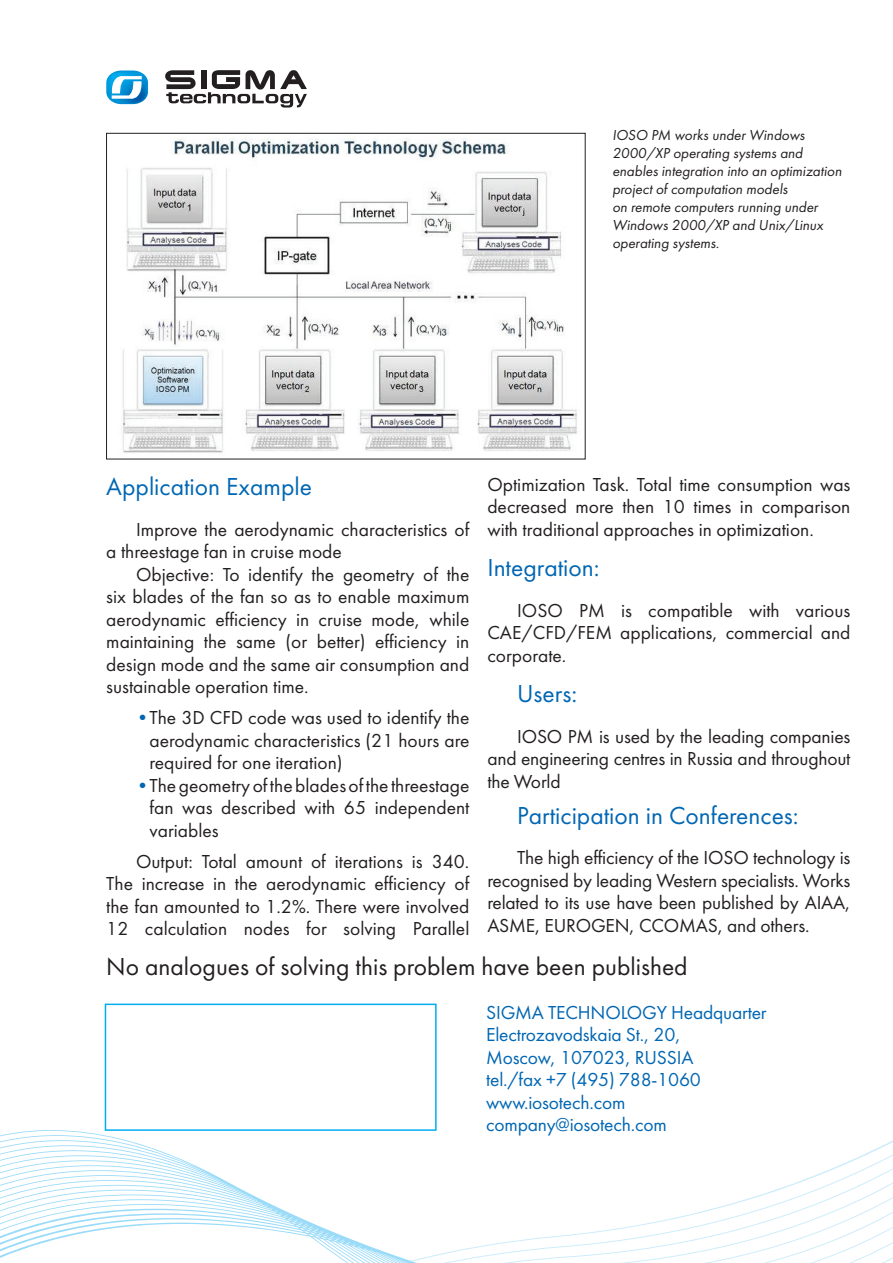
<style>
.page{position:relative;width:893px;height:1263px;background:#fff}
.page>*{position:absolute;margin:0;border:0;box-sizing:border-box;transform-origin:0 0}
.t1{font:25.5px "Futura Book C";color:#0166b3}
.t2{font:25.5px "Futura Book C";color:#231f20}
.t3{font:19.5px/22.5px "Futura Book C";color:#231f20;text-align:justify}
.t4{font:19.5px/22.5px "Futura Book C";letter-spacing:-.01em;color:#0166b3}
.t5{font:italic 15px/18px "Futura Book C";color:#231f20}
.s1{color:#0166b3}
</style>
<div class="page">
<img style="left:121px;top:138px;width:456px;height:315px">
<div style="left:106px;top:133px;width:479px;height:326px;border:1px solid #231f20"></div>
<svg style="left:106px;top:71px;width:42px;height:33px"></svg>
<svg style="left:165px;top:70px;width:142px;height:38px"></svg>
<svg style="left:498px;top:1140px;width:395px;height:123px"></svg>
<svg style="left:0;top:1130px;width:498px;height:133px"></svg>
<div style="left:105px;top:1003px;width:332px;height:128px;border:2px solid #00aeef"></div>
<p class="t5" style="left:612px;top:127px;width:231px">IOSO PM works under Windows<br>2000/XP operating systems and enables integration into an optimization project of computation models<br>on remote computers running under<br>Windows 2000/XP and Unix/Linux operating systems.</p>
<p class="t3" style="left:487px;top:475px;width:365px">Optimization Task. Total time consumption was decreased more then 10 times in comparison with traditional approaches in optimization.</p>
<h1 class="t1" style="left:487px;top:558px;width:114px">Integration:</h1>
<p class="t3" style="left:487px;top:601px;width:365px;text-indent:30px">IOSO PM is compatible with various CAE/CFD/FEM applications, commercial and corporate.</p>
<h1 class="t1" style="left:517px;top:684px;width:62px">Users:</h1>
<p class="t3" style="left:487px;top:727px;width:365px;text-indent:30px">IOSO PM is used by the leading companies and engineering centres in Russia and throughout the World</p>
<h1 class="t1" style="left:517px;top:806px;width:283px">Participation in Conferences:</h1>
<p class="t3" style="left:487px;top:848px;width:365px;text-indent:30px">The high efficiency of the IOSO technology is recognised by leading Western specialists. Works related to its use have been published by AIAA, ASME, EUROGEN, CCOMAS, and others.</p>
<h1 class="t2" style="left:106px;top:957px;width:583px">No analogues of solving this problem have been published</h1>
<h1 class="t1" style="left:106px;top:477px;width:207px">Application Example</h1>
<p class="t3" style="left:106px;top:520px;width:365px;text-indent:30px">Improve the aerodynamic characteristics of a threestage fan in cruise mode</p>
<p class="t3" style="left:106px;top:565px;width:365px;text-indent:30px">Objective: To identify the geometry of the six blades of the fan so as to enable maximum aerodynamic efficiency in cruise mode, while maintaining the same (or better) efficiency in design mode and the same air consumption and sustainable operation time.</p>
<p class="t3" style="left:149px;top:708px;width:321px;text-indent:-13px"><span class="s1">•</span> The 3D CFD code was used to identify the aerodynamic characteristics (21 hours are required for one iteration)</p>
<p class="t3" style="left:149px;top:776px;width:321px;text-indent:-13px"><span class="s1">•</span> The geometry of the blades of the threestage fan was described with 65 independent variables</p>
<p class="t3" style="left:106px;top:852px;width:365px;text-indent:30px">Output: Total amount of iterations is 340.<br>The increase in the aerodynamic efficiency of the fan amounted to 1.2%. There were involved 12 calculation nodes for solving Parallel</p>
<p class="t4" style="left:486px;top:1003px;width:282px">SIGMA TECHNOLOGY Headquarter<br>Electrozavodskaia St., 20,<br>Moscow, 107023, RUSSIA<br>tel./fax +7 (495) 788-1060 www.iosotech.com company@iosotech.com</p>
</div>
